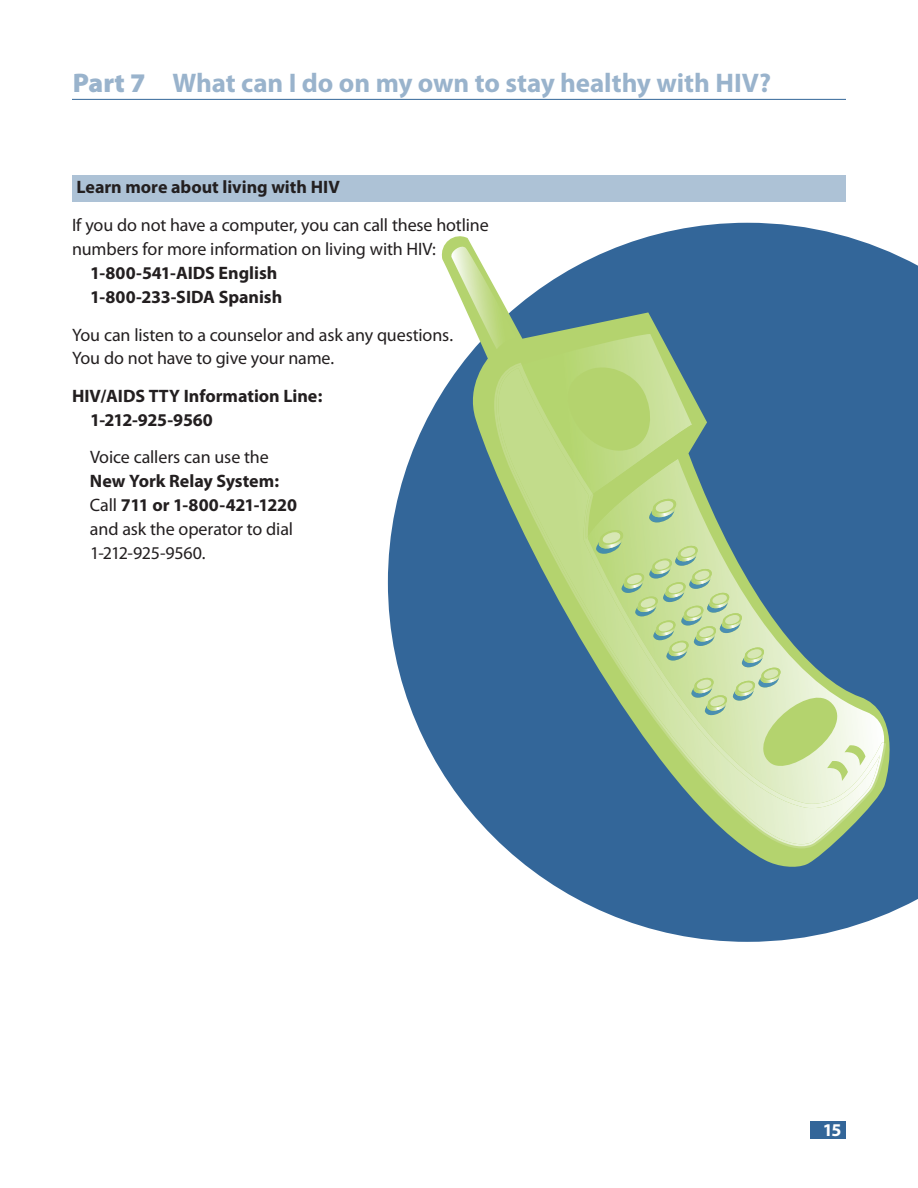
<style>
.page{position:relative;width:918px;height:1188px;background:#fff}
.page>*{position:absolute;margin:0;border:0;box-sizing:border-box;transform-origin:0 0}
.t1{font:700 27px "Myriad Pro";letter-spacing:-.005em;color:#99b3cc}
.t2{font:18px/24px "Myriad Pro";letter-spacing:-.01em;color:#231f20}
.t3{font:700 18px/24px "Myriad Pro";color:#231f20}
.t4{font:700 18px "Myriad Pro";color:#fff}
.s1{font-weight:900}
.s2{font-weight:700}
</style>
<div class="page">
<svg style="left:388px;top:223px;width:530px;height:719px;fill:#369"></svg>
<div style="left:72px;top:176px;width:774px;height:26px;background:#adc2d6"></div>
<svg style="left:442px;top:236px;width:448px;height:631px;fill:#369"></svg>
<svg style="left:449px;top:243px;width:67px;height:106px"></svg>
<svg style="left:485px;top:365px;width:399px;height:481px"></svg>
<svg style="left:563px;top:361px;width:303px;height:420px"></svg>
<hr style="left:72px;top:99px;width:774px;height:1px;background:#369">
<div style="left:810px;top:1121px;width:36px;height:18px;background:#369"></div>
<h1 class="t1" style="left:73px;top:68px;width:700px"><span class="s1">Part 7</span> What can I do on my own to stay healthy with HIV?</h1>
<p class="t3" style="left:76px;top:176px;width:265px">Learn more about living with HIV</p>
<p class="t2" style="left:72px;top:213px;width:418px">If you do not have a computer, you can call these hotline numbers for more information on living with HIV:</p>
<p class="t3" style="left:90px;top:261px;width:194px">1-800-541-AIDS English<br>1-800-233-SIDA Spanish</p>
<p class="t2" style="left:72px;top:323px;width:383px">You can listen to a counselor and ask any questions.<br>You do not have to give your name.</p>
<p class="t3" style="left:90px;top:384px;width:234px;text-indent:-18px">HIV/AIDS TTY Information Line:<br>1-212-925-9560</p>
<p class="t2" style="left:90px;top:446px;width:180px">Voice callers can use the</p>
<p class="t2" style="left:90px;top:470px;width:209px"><span class="s2">New York Relay System:<br></span>Call <span class="s2">711 or 1-800-421-1220 </span>and ask the operator to dial<br>1-212-925-9560.</p>
<p class="t4" style="left:823px;top:1120px;width:20px">15</p>
</div>
